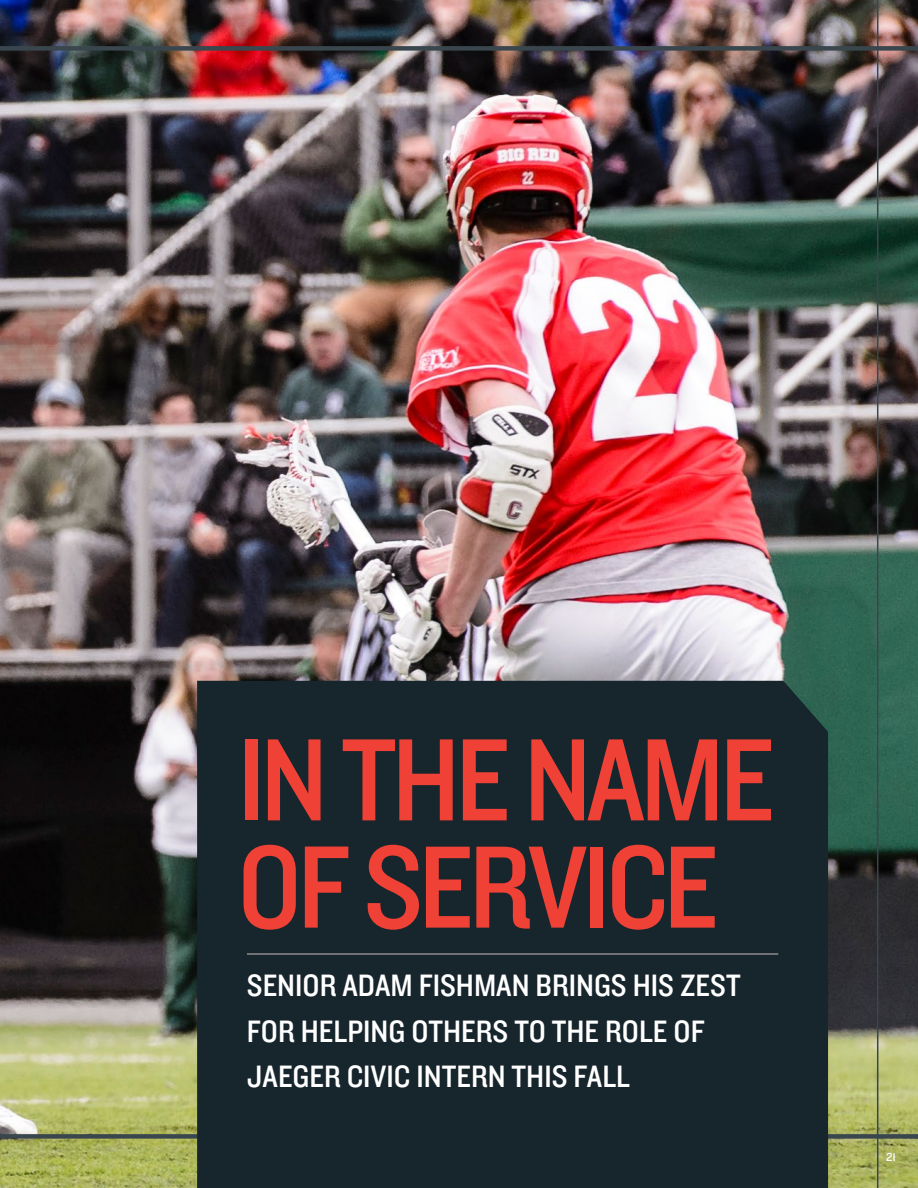
<style>
.page{position:relative;width:918px;height:1188px;background:#fff}
.page>*{position:absolute;margin:0;border:0;box-sizing:border-box;transform-origin:0 0}
.t1{font:121.65px/107.2px "Knockout 30 Junior Welterwt";letter-spacing:-.04em;color:#ef4135}
.t2{font:32.1px/45.3px "Knockout 30 Junior Welterwt";color:#fff}
.t3{font:12px "Knockout 31 Junior Middlewt";color:#fff}
</style>
<div class="page">
<img style="left:0;top:0;width:918px;height:1188px">
<hr style="left:877px;top:0;width:1px;height:1188px;background:#3a464d">
<div style="left:0;top:46px;width:918px;height:5px;background:#3a464d"></div>
<div style="left:0;top:1134px;width:918px;height:5px;background:#3a464d"></div>
<div style="left:197px;top:681px;width:631px;height:507px;background:#17252d"></div>
<hr style="left:247px;top:953px;width:531px;height:2px;background:#8c8c8c">
<p class="t1" style="left:237px;top:721px;width:539px">IN THE NAME<br>OF SERVICE</p>
<p class="t2" style="left:247px;top:962px;width:495px">SENIOR ADAM FISHMAN BRINGS HIS ZEST<br>FOR HELPING OTHERS TO THE ROLE OF<br>JAEGER CIVIC INTERN THIS FALL</p>
<p class="t3" style="left:886px;top:1149px;width:11px">21</p>
</div>
